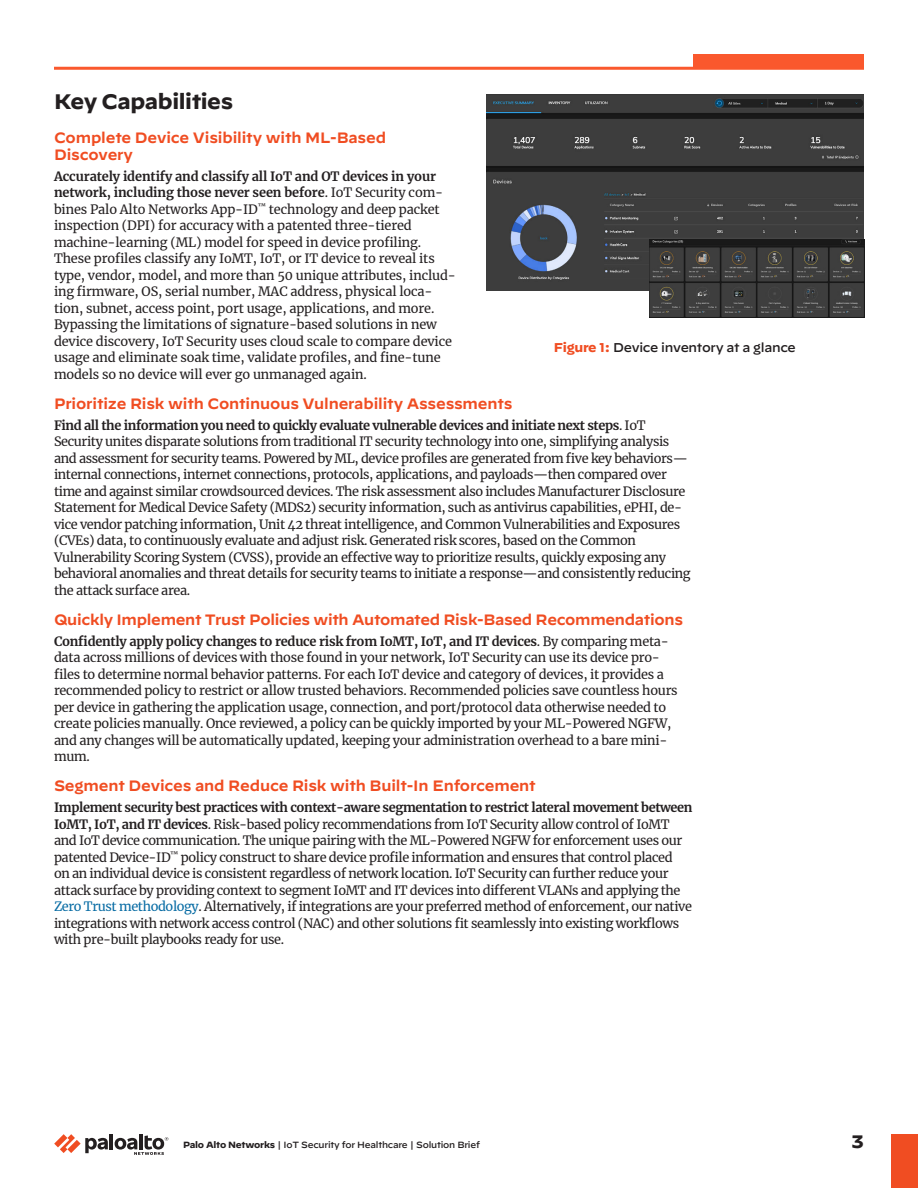
<style>
.page{position:relative;width:918px;height:1188px;background:#fff}
.page>*{position:absolute;margin:0;border:0;box-sizing:border-box;transform-origin:0 0}
.t1{font:700 21px "Decimal";letter-spacing:-.02em;color:#231f20}
.t2{font:700 18px "Decimal";color:#231f20}
.t3{font:600 15px/16.5px "Decimal";letter-spacing:-.01em;color:#f04d22}
.body-text{font:12.75px/16.5px "Merriweather";letter-spacing:-.03em;color:#231f20}
.body-text-2{font:12.75px/16.5px "Merriweather";letter-spacing:-.01em;color:#231f20}
.figure-title{font:500 12.75px "Decimal";letter-spacing:-.025em;color:#231f20}
.t4{font:500 9px "Decimal";letter-spacing:-.025em;color:#231f20}
.s1{font-weight:700}
.s2{color:#086ca4}
.s3{font-weight:700;color:#f04d22}
</style>
<div class="page">
<hr style="left:110px;top:1134px;width:3px;height:15px;background:#231f20">
<svg style="left:54px;top:1134px;width:54px;height:19px"></svg>
<hr style="left:139px;top:1134px;width:4px;height:15px;background:#231f20">
<svg style="left:115px;top:1135px;width:53px;height:20px"></svg>
<div style="left:891px;top:1134px;width:27px;height:54px;background:#f04d22"></div>
<div style="left:693px;top:54px;width:171px;height:14px;background:#fa582d"></div>
<hr style="left:54px;top:67px;width:810px;height:3px;background:#fa582d">
<img style="left:486px;top:94px;width:378px;height:197px">
<img style="left:650px;top:239px;width:214px;height:79px">
<p class="t1" style="left:54px;top:89px;width:181px">Key Capabilities</p>
<p class="t3" style="left:54px;top:127px;width:334px">Complete Device Visibility with ML-Based<br>Discovery</p>
<p class="body-text-2" style="left:54px;top:167px;width:404px"><span class="s1">Accurately identify and classify all IoT and OT devices in your network, including those never seen before</span>. IoT Security com&shy;bines Palo Alto Networks App-ID<sup>™</sup> technology and deep packet inspection (DPI) for accuracy with a patented three-tiered machine-learning (ML) model for speed in device profiling.<br>These profiles classify any IoMT, IoT, or IT device to reveal its type, vendor, model, and more than 50 unique attributes, includ&shy;ing firmware, OS, serial number, MAC address, physical loca&shy;tion, subnet, access point, port usage, applications, and more.<br>Bypassing the limitations of signature-based solutions in new device discovery, IoT Security uses cloud scale to compare device usage and eliminate soak time, validate profiles, and fine-tune models so no device will ever go unmanaged again.</p>
<p class="t3" style="left:54px;top:393px;width:460px">Prioritize Risk with Continuous Vulnerability Assessments</p>
<p class="body-text" style="left:54px;top:416px;width:638px"><span class="s1">Find all the information you need to quickly evaluate vulnerable devices and initiate next steps</span>. IoT Security unites disparate solutions from traditional IT security technology into one, simplifying analysis and assessment for security teams. Powered by ML, device profiles are generated from five key behaviors— internal connections, internet connections, protocols, applications, and payloads—then compared over time and against similar crowdsourced devices. The risk assessment also includes Manufacturer Disclosure Statement for Medical Device Safety (MDS2) security information, such as antivirus capabilities, ePHI, de&shy;vice vendor patching information, Unit 42 threat intelligence, and Common Vulnerabilities and Exposures (CVEs) data, to continuously evaluate and adjust risk. Generated risk scores, based on the Common Vulnerability Scoring System (CVSS), provide an effective way to prioritize results, quickly exposing any behavioral anomalies and threat details for security teams to initiate a response—and consistently reducing the attack surface area.</p>
<p class="t3" style="left:54px;top:609px;width:631px">Quickly Implement Trust Policies with Automated Risk-Based Recommendations</p>
<p class="body-text" style="left:54px;top:632px;width:625px"><span class="s1">Confidently apply policy changes to reduce risk from IoMT, IoT, and IT devices</span>. By comparing meta&shy;data across millions of devices with those found in your network, IoT Security can use its device pro&shy;files to determine normal behavior patterns. For each IoT device and category of devices, it provides a recommended policy to restrict or allow trusted behaviors. Recommended policies save countless hours per device in gathering the application usage, connection, and port/protocol data otherwise needed to create policies manually. Once reviewed, a policy can be quickly imported by your ML-Powered NGFW, and any changes will be automatically updated, keeping your administration overhead to a bare mini&shy;mum.</p>
<p class="t3" style="left:54px;top:775px;width:483px">Segment Devices and Reduce Risk with Built-In Enforcement</p>
<p class="body-text" style="left:54px;top:799px;width:640px"><span class="s1">Implement security best practices with context-aware segmentation to restrict lateral movement between IoMT, IoT, and IT devices</span>. Risk-based policy recommendations from IoT Security allow control of IoMT and IoT device communication. The unique pairing with the ML-Powered NGFW for enforcement uses our patented Device-ID<sup>™</sup> policy construct to share device profile information and ensures that control placed<br>on an individual device is consistent regardless of network location. IoT Security can further reduce your attack surface by providing context to segment IoMT and IT devices into different VLANs and applying the <span class="s2">Zero Trust methodology</span>. Alternatively, if integrations are your preferred method of enforcement, our native integrations with network access control (NAC) and other solutions fit seamlessly into existing workflows with pre-built playbooks ready for use.</p>
<p class="figure-title" style="left:554px;top:336px;width:243px"><span class="s3">Figure 1:</span> Device inventory at a glance</p>
<p class="t4" style="left:183px;top:1137px;width:298px"><span class="s1">Palo Alto Networks</span> | IoT Security for Healthcare | Solution Brief</p>
<h2 class="t2" style="left:852px;top:1132px;width:14px">3</h2>
</div>
